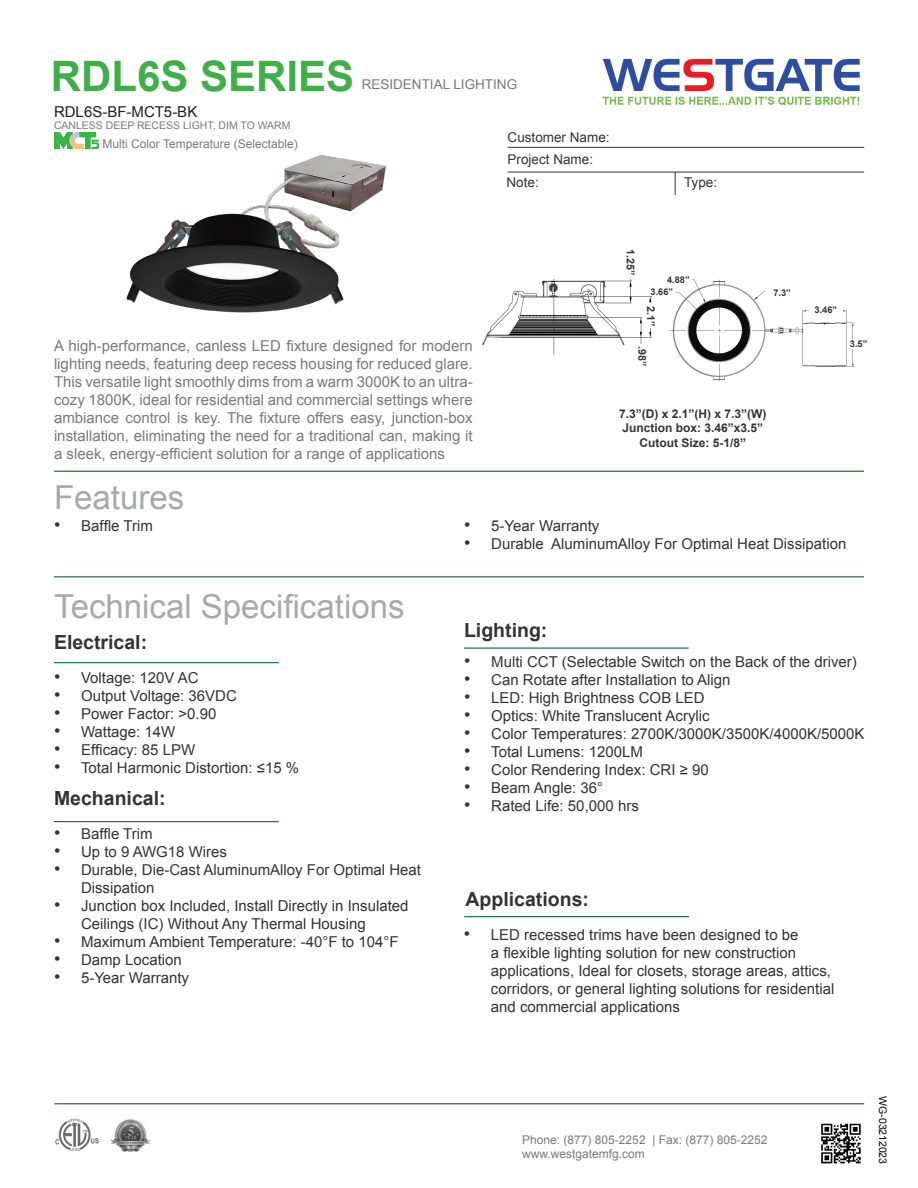
<style>
.page{position:relative;width:918px;height:1188px;background:#fff}
.page>*{position:absolute;margin:0;border:0;box-sizing:border-box;transform-origin:0 0}
.t1{font:700 42px "Arial";color:#40ae49}
.t2{font:33px "Arial";color:#a8a9ad}
.t3{font:700 19.5px "Arial";color:#333}
.t4{font:15px/18px "Arial";color:#333}
.t5{font:15px/18px "Arial";color:#787a7d;text-align:justify}
.t6{font:15px "Arial";color:#323332}
.t7{font:15px "Arial";color:#231f20}
.t8{font:13.5px "Arial";color:#333}
.t9{font:13.5px "Arial";color:#787a7d}
.t10{font:12px "Arial";color:#787a7d}
.t11{font:700 12px "Arial";color:#333}
.t12{font:700 10.8px "Arial";color:#333}
.t13{font:10.5px "Arial";color:#787a7d}
.t14{font:10.5px "Arial";letter-spacing:-.005em;color:#040503}
.t15{font:700 9.3px "Arial";color:#333}
.s1{font-size:18px}
</style>
<div class="page">
<hr style="left:54px;top:471px;width:810px;height:1px;background:#0d6736">
<hr style="left:508px;top:147px;width:356px;height:1px;background:#333">
<svg style="left:675px;top:173px;width:1px;height:22px"></svg>
<hr style="left:508px;top:172px;width:356px;height:1px;background:#333">
<hr style="left:54px;top:576px;width:810px;height:1px;background:#0d6736">
<hr style="left:54px;top:662px;width:225px;height:1px;background:#0d6736">
<hr style="left:464px;top:648px;width:225px;height:1px;background:#0d6736">
<hr style="left:54px;top:821px;width:225px;height:1px;background:#0d6736">
<img style="left:602px;top:58px;width:258px;height:48px">
<hr style="left:54px;top:1103px;width:810px;height:1px;background:#0d6736">
<img style="left:821px;top:1123px;width:40px;height:41px">
<hr style="left:464px;top:916px;width:225px;height:1px;background:#0d6736">
<img style="left:55px;top:1118px;width:44px;height:33px">
<img style="left:111px;top:1119px;width:39px;height:33px">
<img style="left:126px;top:155px;width:260px;height:158px">
<img style="left:55px;top:133px;width:44px;height:16px">
<img style="left:668px;top:279px;width:186px;height:101px">
<div style="left:765px;top:289px;width:34px;height:7px;background:#fff"></div>
<div style="left:809px;top:306px;width:34px;height:10px;background:#fff"></div>
<div style="left:847px;top:340px;width:23px;height:8px;background:#fff"></div>
<img style="left:482px;top:280px;width:170px;height:76px">
<div style="left:636px;top:345px;width:10px;height:24px;background:#fff"></div>
<div style="left:645px;top:304px;width:10px;height:24px;background:#fff"></div>
<div style="left:665px;top:276px;width:27px;height:7px;background:#fff"></div>
<div style="left:648px;top:288px;width:28px;height:8px;background:#fff"></div>
<p class="t1" style="left:51px;top:48px;width:305px">RDL6S SERIES</p>
<p class="t7" style="left:54px;top:102px;width:145px">RDL6S-BF-MCT5-BK</p>
<p class="t13" style="left:54px;top:119px;width:238px">CANLESS DEEP RECESS LIGHT, DIM TO WARM</p>
<p class="t10" style="left:103px;top:136px;width:197px">Multi Color Temperature (Selectable)</p>
<p class="t9" style="left:362px;top:75px;width:157px">RESIDENTIAL LIGHTING</p>
<p class="t8" style="left:508px;top:128px;width:104px">Customer Name:</p>
<p class="t8" style="left:508px;top:150px;width:87px">Project Name:</p>
<p class="t8" style="left:507px;top:173px;width:34px">Note:</p>
<p class="t8" style="left:684px;top:173px;width:35px">Type:</p>
<p class="t12" style="left:638px;top:249px;width:28px;rotate:90deg">1.25”</p>
<p class="t15" style="left:667px;top:273px;width:24px">4.88”</p>
<p class="t15" style="left:651px;top:286px;width:24px">3.66”</p>
<p class="t12" style="left:658px;top:306px;width:22px;rotate:90deg">2.1”</p>
<p class="t15" style="left:773px;top:286px;width:19px">7.3”</p>
<p class="t5" style="left:54px;top:337px;width:420px">A high-performance, canless LED fixture designed for modern lighting needs, featuring deep recess housing for reduced glare.<br>This versatile light smoothly dims from a warm 3000K to an ultra&shy;cozy 1800K, ideal for residential and commercial settings where ambiance control is key. The fixture offers easy, junction-box installation, eliminating the need for a traditional can, making it a sleek, energy-efficient solution for a range of applications</p>
<p class="t2" style="left:54px;top:476px;width:132px">Features</p>
<p class="t12" style="left:649px;top:346px;width:22px;rotate:90deg">.98”</p>
<p class="t11" style="left:619px;top:406px;width:149px">7.3”(D) x 2.1”(H) x 7.3”(W)</p>
<p class="t11" style="left:622px;top:420px;width:142px">Junction box: 3.46”x3.5”</p>
<p class="t11" style="left:639px;top:435px;width:108px">Cutout Size: 5-1/8”</p>
<p class="t15" style="left:815px;top:303px;width:24px">3.46”</p>
<p class="t15" style="left:850px;top:338px;width:19px">3.5”</p>
<p class="t6" style="left:54px;top:516px;width:100px"><span class="s1">•</span> Baffle Trim</p>
<p class="t2" style="left:54px;top:585px;width:352px">Technical Specifications</p>
<p class="t3" style="left:54px;top:629px;width:95px">Electrical:</p>
<p class="t4" style="left:54px;top:669px;width:146px"><span class="s1">•</span> Voltage: 120V AC</p>
<p class="t4" style="left:54px;top:687px;width:184px"><span class="s1">•</span> Output Voltage: 36VDC</p>
<p class="t4" style="left:54px;top:705px;width:164px"><span class="s1">•</span> Power Factor: &gt;0.90</p>
<p class="t4" style="left:54px;top:723px;width:123px"><span class="s1">•</span> Wattage: 14W</p>
<p class="t4" style="left:54px;top:741px;width:143px"><span class="s1">•</span> Efficacy: 85 LPW</p>
<p class="t6" style="left:54px;top:758px;width:247px"><span class="s1">•</span> Total Harmonic Distortion: ≤15 %</p>
<p class="t3" style="left:54px;top:785px;width:113px">Mechanical:</p>
<p class="t4" style="left:54px;top:825px;width:100px"><span class="s1">•</span> Baffle Trim</p>
<p class="t4" style="left:54px;top:843px;width:175px"><span class="s1">•</span> Up to 9 AWG18 Wires</p>
<p class="t4" style="left:81px;top:861px;width:342px;text-indent:-27px"><span class="s1">•</span> Durable, Die-Cast AluminumAlloy For Optimal Heat<br>Dissipation</p>
<p class="t4" style="left:81px;top:897px;width:329px;text-indent:-27px"><span class="s1">•</span> Junction box Included, Install Directly in Insulated<br>Ceilings (IC) Without Any Thermal Housing</p>
<p class="t4" style="left:54px;top:933px;width:346px"><span class="s1">•</span> Maximum Ambient Temperature: -40°F to 104°F</p>
<p class="t4" style="left:54px;top:951px;width:129px"><span class="s1">•</span> Damp Location</p>
<p class="t4" style="left:54px;top:969px;width:137px"><span class="s1">•</span> 5-Year Warranty</p>
<p class="t4" style="left:464px;top:517px;width:137px"><span class="s1">•</span> 5-Year Warranty</p>
<p class="t4" style="left:464px;top:535px;width:384px"><span class="s1">•</span> Durable AluminumAlloy For Optimal Heat Dissipation</p>
<p class="t3" style="left:464px;top:618px;width:85px">Lighting:</p>
<p class="t4" style="left:464px;top:653px;width:394px"><span class="s1">•</span> Multi CCT (Selectable Switch on the Back of the driver)</p>
<p class="t6" style="left:464px;top:670px;width:268px"><span class="s1">•</span> Can Rotate after Installation to Align</p>
<p class="t6" style="left:464px;top:688px;width:242px"><span class="s1">•</span> LED: High Brightness COB LED</p>
<p class="t6" style="left:464px;top:706px;width:247px"><span class="s1">•</span> Optics: White Translucent Acrylic</p>
<p class="t6" style="left:464px;top:724px;width:402px"><span class="s1">•</span> Color Temperatures: 2700K/3000K/3500K/4000K/5000K</p>
<p class="t6" style="left:464px;top:742px;width:180px"><span class="s1">•</span> Total Lumens: 1200LM</p>
<p class="t6" style="left:464px;top:760px;width:246px"><span class="s1">•</span> Color Rendering Index: CRI ≥ 90</p>
<p class="t6" style="left:464px;top:778px;width:140px"><span class="s1">•</span> Beam Angle: 36°</p>
<p class="t4" style="left:464px;top:797px;width:176px"><span class="s1">•</span> Rated Life: 50,000 hrs</p>
<p class="t3" style="left:466px;top:886px;width:125px">Applications:</p>
<p class="t4" style="left:491px;top:926px;width:345px;text-indent:-27px"><span class="s1">•</span> LED recessed trims have been designed to be<br>a flexible lighting solution for new construction applications, Ideal for closets, storage areas, attics, corridors, or general lighting solutions for residential and commercial applications</p>
<p class="t10" style="left:522px;top:1132px;width:247px">Phone: (877) 805-2252 | Fax: (877) 805-2252</p>
<p class="t10" style="left:522px;top:1146px;width:124px">www.westgatemfg.com</p>
<p class="t14" style="left:890px;top:1096px;width:69px;rotate:90deg">WG-03212023</p>
</div>
